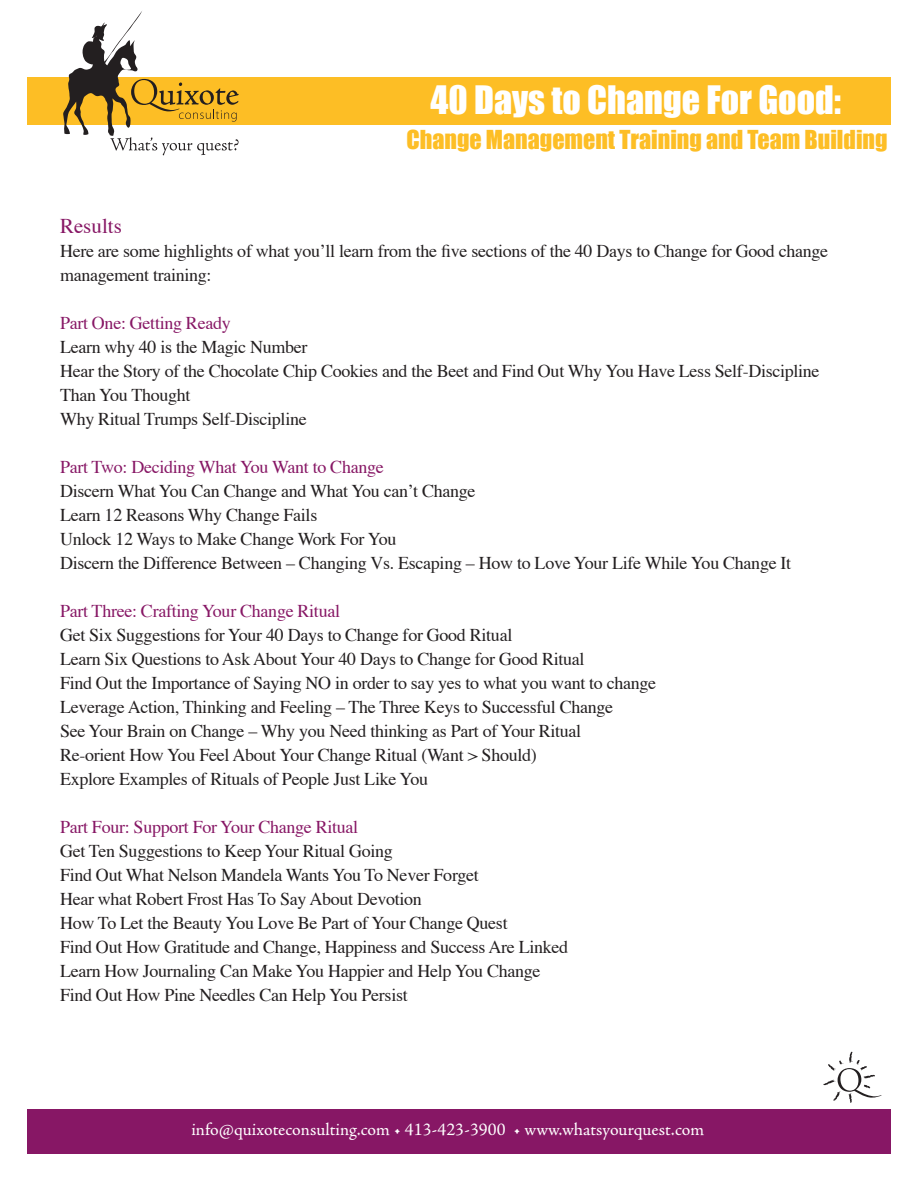
<style>
.page{position:relative;width:918px;height:1188px;background:#fff}
.page>*{position:absolute;margin:0;border:0;box-sizing:border-box;transform-origin:0 0}
.t1{font:36px "Impact";color:#fff}
.t2{font:24px "Impact";color:#fdbe25}
.t3{font:21px "Times";color:#871765}
.t4{font:18px/24px "Times";letter-spacing:-.015em;color:#231f20}
.t5{font:18px "Times";letter-spacing:-.015em;color:#871765}
.t6{font:18px "Adobe Jenson Pro";color:#fff}
</style>
<div class="page">
<div style="left:27px;top:77px;width:864px;height:48px;background:#fdbe25"></div>
<svg style="left:63px;top:11px;width:176px;height:144px"></svg>
<div style="left:27px;top:1110px;width:864px;height:44px;background:#871765"></div>
<svg style="left:823px;top:1052px;width:58px;height:51px"></svg>
<h1 class="t1" style="left:431px;top:78px;width:412px">40 Days to Change For Good:</h1>
<h2 class="t2" style="left:406px;top:125px;width:483px">Change Management Training and Team Building</h2>
<p class="t3" style="left:60px;top:207px;width:63px">Results</p>
<p class="t4" style="left:60px;top:238px;width:770px">Here are some highlights of what you’ll learn from the five sections of the 40 Days to Change for Good change management training:</p>
<p class="t5" style="left:60px;top:306px;width:172px">Part One: Getting Ready</p>
<p class="t4" style="left:60px;top:334px;width:761px">Learn why 40 is the Magic Number<br>Hear the Story of the Chocolate Chip Cookies and the Beet and Find Out Why You Have Less Self-Discipline Than You Thought<br>Why Ritual Trumps Self-Discipline</p>
<p class="t5" style="left:60px;top:450px;width:325px">Part Two: Deciding What You Want to Change</p>
<p class="t4" style="left:60px;top:478px;width:733px">Discern What You Can Change and What You can’t Change<br>Learn 12 Reasons Why Change Fails<br>Unlock 12 Ways to Make Change Work For You<br>Discern the Difference Between – Changing Vs. Escaping – How to Love Your Life While You Change It</p>
<p class="t5" style="left:60px;top:594px;width:282px">Part Three: Crafting Your Change Ritual</p>
<p class="t4" style="left:60px;top:622px;width:598px">Get Six Suggestions for Your 40 Days to Change for Good Ritual<br>Learn Six Questions to Ask About Your 40 Days to Change for Good Ritual<br>Find Out the Importance of Saying NO in order to say yes to what you want to change Leverage Action, Thinking and Feeling – The Three Keys to Successful Change<br>See Your Brain on Change – Why you Need thinking as Part of Your Ritual<br>Re-orient How You Feel About Your Change Ritual (Want &gt; Should)<br>Explore Examples of Rituals of People Just Like You</p>
<p class="t5" style="left:60px;top:810px;width:300px">Part Four: Support For Your Change Ritual</p>
<p class="t4" style="left:60px;top:838px;width:510px">Get Ten Suggestions to Keep Your Ritual Going<br>Find Out What Nelson Mandela Wants You To Never Forget<br>Hear what Robert Frost Has To Say About Devotion<br>How To Let the Beauty You Love Be Part of Your Change Quest<br>Find Out How Gratitude and Change, Happiness and Success Are Linked Learn How Journaling Can Make You Happier and Help You Change Find Out How Pine Needles Can Help You Persist</p>
<p class="t6" style="left:191px;top:1119px;width:514px">info@quixoteconsulting.com • 413-423-3900 • www.whatsyourquest.com</p>
</div>
